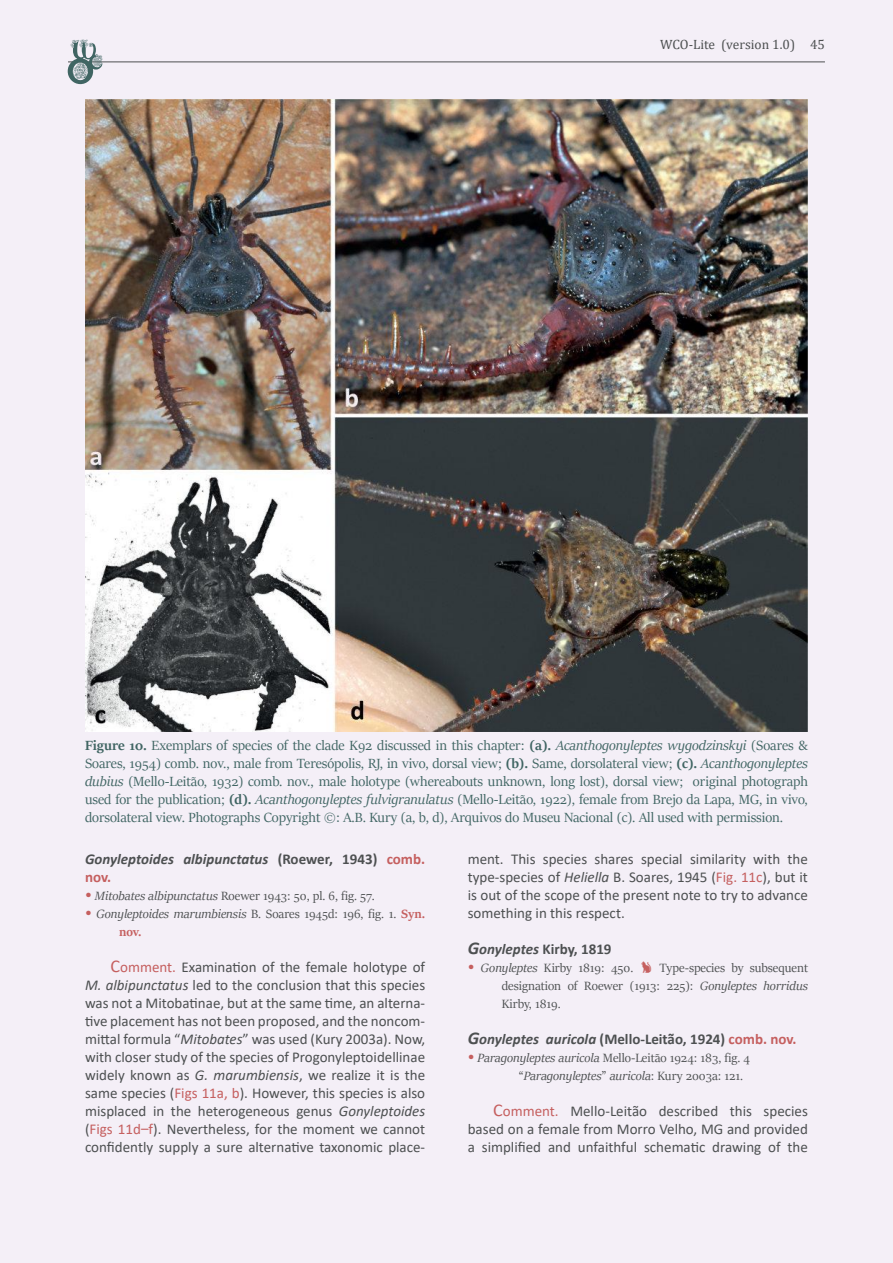
<style>
.page{position:relative;width:893px;height:1263px;background:#f4eff7}
.page>*{position:absolute;margin:0;border:0;box-sizing:border-box;transform-origin:0 0}
.t1{font:15px/18px "Calibri";color:#4d5051;text-align:justify}
.t2{font:15px/18px "Sitka Banner";color:#406563;text-align:justify}
.t3{font:700 15px "Calibri";color:#4d5051}
.t4{font:italic 700 15px/18px "Calibri";color:#4d5051}
.t5{font:13.5px/18px "Sitka Banner";color:#4d5051;text-align:justify}
.t6{font:italic 13.5px/18px "Sitka Banner";color:#4d5051}
.t7{font:13.5px "Cambria";color:#4d5051}
.s1{font-weight:700}
.s2{font-style:italic}
.s3{font-style:normal}
.s4{font-style:normal;color:#c55f5f}
.s5{font-size:18px;color:#c55f5f}
.s6{font-style:normal;font-size:18px;color:#c55f5f}
.s7{font-weight:700;font-style:normal;color:#c55f5f}
.s8{color:#c55f5f}
.s9{font-style:italic;font-size:18px}
</style>
<div class="page">
<hr style="left:68px;top:62px;width:757px;height:1px;background:#4d5051">
<svg style="left:68px;top:40px;width:34px;height:44px"></svg>
<img style="left:85px;top:100px;width:723px;height:632px">
<p class="t7" style="left:660px;top:36px;width:166px">WCO-Lite (version 1.0) 45</p>
<p class="t2" style="left:85px;top:736px;width:724px"><span class="s1">Figure 10.</span> Exemplars of species of the clade K92 discussed in this chapter: <span class="s1">(a).</span> <span class="s2">Acanthogonyleptes wygodzinskyi</span> (Soares &amp; Soares, 1954) comb. nov., male from Teresópolis, RJ, in vivo, dorsal view; <span class="s1">(b).</span> Same, dorsolateral view; <span class="s1">(c).</span> <span class="s2">Acanthogonyleptes dubius</span> (Mello-Leitão, 1932) comb. nov., male holotype (whereabouts unknown, long lost), dorsal view; original photograph used for the publication; <span class="s1">(d).</span> <span class="s2">Acanthogonyleptes fulvigranulatus</span> (Mello-Leitão, 1922), female from Brejo da Lapa, MG, in vivo, dorsolateral view. Photographs Copyright ©: A.B. Kury (a, b, d), Arquivos do Museu Nacional (c). All used with permission.</p>
<p class="t4" style="left:85px;top:850px;width:342px">Gonyleptoides albipunctatus <span class="s3">(Roewer, 1943)</span> <span class="s4">comb. nov.</span></p>
<p class="t5" style="left:85px;top:886px;width:291px"><span class="s5">•</span> <span class="s2">Mitobates albipunctatus</span> Roewer 1943: 50, pl. 6, fig. 57.</p>
<p class="t6" style="left:119px;top:904px;width:308px;text-indent:-34px"><span class="s6">•</span> Gonyleptoides marumbiensis <span class="s3">B. Soares 1945d: 196, fig. 1.</span> <span class="s7">Syn. nov.</span></p>
<p class="t1" style="left:85px;top:958px;width:342px;text-indent:26px"><span class="s5">C</span><span class="s8">omment.</span> Examination of the female holotype of <span class="s2">M. albipunctatus</span> led to the conclusion that this species was not a Mitobatinae, but at the same time, an alterna&shy;tive placement has not been proposed, and the noncom&shy;mittal formula “<span class="s2">Mitobates</span>” was used (Kury 2003a). Now, with closer study of the species of Progonyleptoidellinae widely known as <span class="s2">G. marumbiensis</span>, we realize it is the same species (<span class="s8">Figs 11a, b</span>). However, this species is also misplaced in the heterogeneous genus <span class="s2">Gonyleptoides </span>(<span class="s8">Figs 11d–f</span>). Nevertheless, for the moment we cannot confidently supply a sure alternative taxonomic place-</p>
<p class="t1" style="left:468px;top:850px;width:342px">ment. This species shares special similarity with the type-species of <span class="s2">Heliella</span> B. Soares, 1945 (<span class="s8">Fig. 11c</span>), but it is out of the scope of the present note to try to advance something in this respect.</p>
<p class="t3" style="left:468px;top:938px;width:145px"><span class="s9">G</span><span class="s2">onyleptes</span> Kirby, 1819</p>
<p class="t5" style="left:468px;top:958px;width:167px"><span class="s5">•</span> <span class="s2">Gonyleptes</span> Kirby 1819: 450.</p>
<p class="t5" style="left:502px;top:958px;width:308px;text-indent:158px">Type-species by subsequent designation of Roewer (1913: 225): <span class="s2">Gonyleptes horridus </span>Kirby, 1819.</p>
<p class="t3" style="left:468px;top:1028px;width:330px"><span class="s9">G</span><span class="s2">onyleptes auricola</span> (Mello-Leitão, 1924) <span class="s8">comb. nov.</span></p>
<p class="t6" style="left:519px;top:1048px;width:233px;text-indent:-51px"><span class="s6">•</span> Paragonyleptes auricola <span class="s3">Mello-Leitão 1924: 183, fig. 4 “</span>Paragonyleptes<span class="s3">”</span> auricola<span class="s3">: Kury 2003a: 121.</span></p>
<p class="t1" style="left:468px;top:1102px;width:342px;text-indent:26px"><span class="s5">C</span><span class="s8">omment.</span> Mello-Leitão described this species based on a female from Morro Velho, MG and provided a simplified and unfaithful schematic drawing of the</p>
</div>
